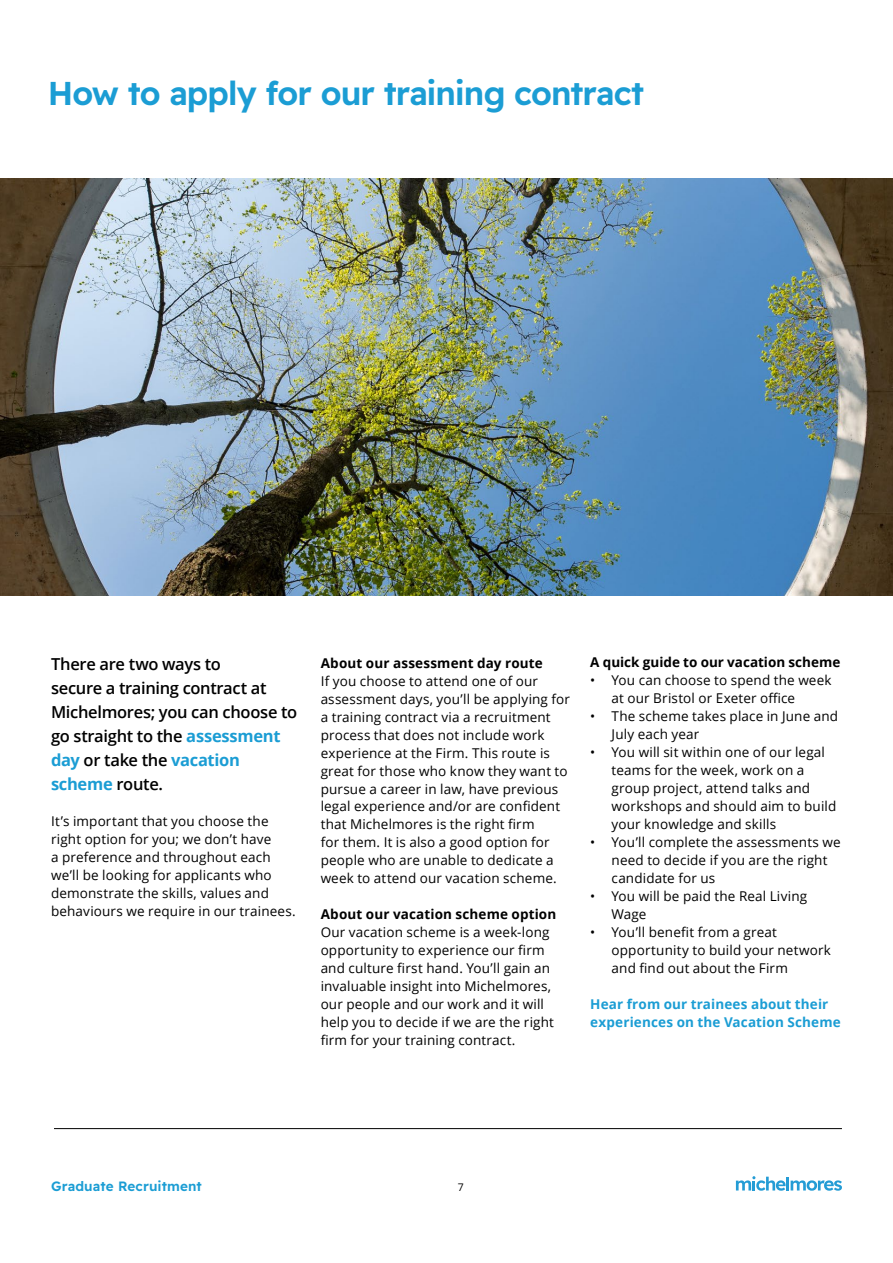
<style>
.page{position:relative;width:893px;height:1263px;background:#fff}
.page>*{position:absolute;margin:0;border:0;box-sizing:border-box;transform-origin:0 0}
.t1{font:33px "Readex Pro";letter-spacing:-.03em;color:#1b9dd4}
.t2{font:600 16.5px/24px "Open Sans";letter-spacing:-.02em;color:#000}
.t3{font:13.5px/18px "Open Sans";letter-spacing:.01em;color:#000}
.t4{font:700 13.5px "Open Sans";letter-spacing:.01em;color:#000}
.t5{font:700 13.5px/18px "Open Sans";letter-spacing:.01em;color:#1b9dd4}
.t6{font:13.5px "Readex Pro";letter-spacing:.01em;color:#1b9dd4}
.t7{font:10.5px "Open Sans";color:#000}
.s1{font-weight:700;color:#1b9dd4}
</style>
<div class="page">
<hr style="left:54px;top:1128px;width:788px;height:1px;background:#000">
<img style="left:0;top:179px;width:893px;height:417px">
<svg style="left:736px;top:1176px;width:106px;height:15px"></svg>
<h1 class="t1" style="left:48px;top:75px;width:598px">How to apply for our training contract</h1>
<p class="t2" style="left:51px;top:651px;width:248px">There are two ways to<br>secure a training contract at<br>Michelmores; you can choose to go straight to the <span class="s1">assessment day</span> or take the <span class="s1">vacation scheme</span> route.</p>
<p class="t3" style="left:51px;top:811px;width:246px">It’s important that you choose the right option for you; we don’t have<br>a preference and throughout each we’ll be looking for applicants who demonstrate the skills, values and behaviours we require in our trainees.</p>
<p class="t4" style="left:321px;top:653px;width:224px">About our assessment day route</p>
<p class="t3" style="left:321px;top:671px;width:251px">If you choose to attend one of our assessment days, you’ll be applying for a training contract via a recruitment process that does not include work experience at the Firm. This route is great for those who know they want to pursue a career in law, have previous legal experience and/or are confident that Michelmores is the right firm<br>for them. It is also a good option for people who are unable to dedicate a week to attend our vacation scheme.</p>
<p class="t4" style="left:321px;top:905px;width:237px">About our vacation scheme option</p>
<p class="t3" style="left:321px;top:923px;width:235px">Our vacation scheme is a week-long opportunity to experience our firm and culture first hand. You’ll gain an invaluable insight into Michelmores, our people and our work and it will help you to decide if we are the right firm for your training contract.</p>
<p class="t4" style="left:590px;top:653px;width:252px">A quick guide to our vacation scheme</p>
<p class="t3" style="left:612px;top:671px;width:221px;text-indent:-21px">• You can choose to spend the week at our Bristol or Exeter office</p>
<p class="t3" style="left:612px;top:707px;width:228px;text-indent:-21px">• The scheme takes place in June and<br>July each year</p>
<p class="t3" style="left:612px;top:743px;width:226px;text-indent:-21px">• You will sit within one of our legal teams for the week, work on a group project, attend talks and workshops and should aim to build your knowledge and skills</p>
<p class="t3" style="left:612px;top:833px;width:231px;text-indent:-21px">• You’ll complete the assessments we need to decide if you are the right candidate for us</p>
<p class="t3" style="left:612px;top:887px;width:197px;text-indent:-21px">• You will be paid the Real Living<br>Wage</p>
<p class="t3" style="left:612px;top:923px;width:221px;text-indent:-21px">• You’ll benefit from a great opportunity to build your network and find out about the Firm</p>
<p class="t5" style="left:590px;top:995px;width:252px">Hear from our trainees about their experiences on the Vacation Scheme</p>
<p class="t6" style="left:51px;top:1178px;width:152px">Graduate Recruitment</p>
<p class="t7" style="left:458px;top:1180px;width:8px">7</p>
</div>
